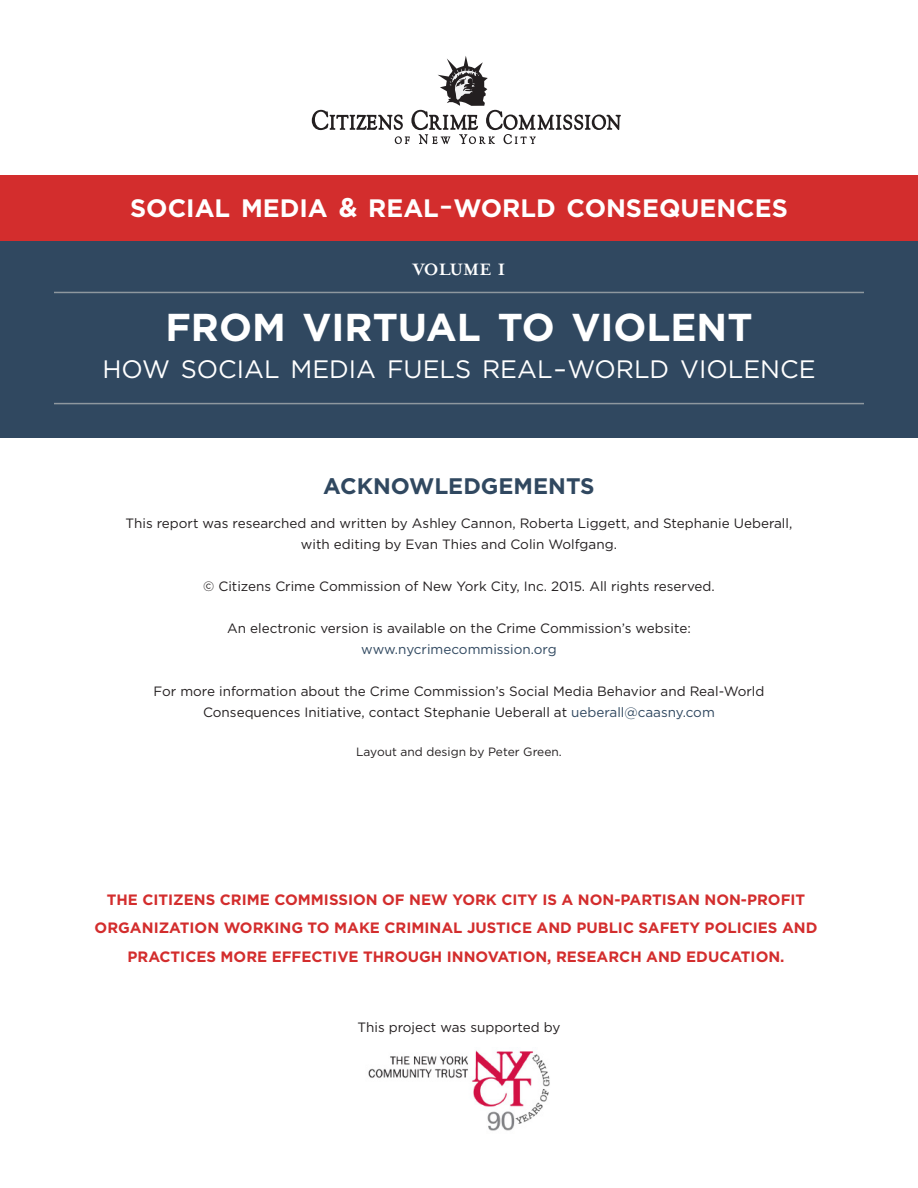
<style>
.page{position:relative;width:918px;height:1188px;background:#fff}
.page>*{position:absolute;margin:0;border:0;box-sizing:border-box;transform-origin:0 0}
.t1{font:700 38.85px "Gotham";color:#fff}
.t2{font:25.2px "Gotham";color:#fff}
.t3{font:700 25.2px "Gotham";color:#fff}
.t4{font:700 22.5px "Gotham";color:#304860}
.t5{font:700 18.9px "Mrs Eaves";color:#fff}
.t6{font:700 15px/28.5px "Gotham";color:#d32d2d;text-align:center}
.t7{font:13.5px/21px "Gotham";color:#231f20;text-align:center}
.t8{font:13.5px "Gotham";color:#304860}
.t9{font:12px "Gotham";color:#231f20}
.s1{font-size:27px}
.s2{font-weight:400;font-size:36px}
.s3{font-weight:300;font-size:36px}
.s4{color:#304860}
</style>
<div class="page">
<svg style="left:312px;top:56px;width:309px;height:88px"></svg>
<div style="left:0;top:195px;width:918px;height:242px;background:#304860"></div>
<div style="left:0;top:175px;width:918px;height:66px;background:#d32d2d"></div>
<img style="left:368px;top:1050px;width:182px;height:81px">
<hr style="left:54px;top:292px;width:810px;height:1px;background:#8e989f">
<hr style="left:54px;top:403px;width:810px;height:1px;background:#8e989f">
<h2 class="t3" style="left:130px;top:193px;width:659px">SOCIAL MEDIA <span class="s1">&amp;</span> REAL<span class="s2">-</span>WORLD CONSEQUENCES</h2>
<h3 class="t5" style="left:413px;top:259px;width:94px">VOLUME I</h3>
<h1 class="t1" style="left:165px;top:304px;width:589px">FROM VIRTUAL TO VIOLENT</h1>
<h2 class="t2" style="left:102px;top:355px;width:715px">HOW SOCIAL MEDIA FUELS REAL<span class="s3">-</span>WORLD VIOLENCE</h2>
<h3 class="t4" style="left:323px;top:473px;width:273px">ACKNOWLEDGEMENTS</h3>
<p class="t7" style="left:126px;top:513px;width:668px">This report was researched and written by Ashley Cannon, Roberta Liggett, and Stephanie Ueberall, with editing by Evan Thies and Colin Wolfgang.</p>
<p class="t7" style="left:203px;top:576px;width:513px">© Citizens Crime Commission of New York City, Inc. 2015. All rights reserved.</p>
<p class="t7" style="left:227px;top:618px;width:465px">An electronic version is available on the Crime Commission’s website:</p>
<p class="t8" style="left:361px;top:642px;width:197px">www.nycrimecommission.org</p>
<p class="t7" style="left:153px;top:681px;width:612px">For more information about the Crime Commission’s Social Media Behavior and Real-World<br>Consequences Initiative, contact Stephanie Ueberall at <span class="s4">ueberall@caasny.com</span></p>
<p class="t9" style="left:356px;top:745px;width:207px">Layout and design by Peter Green.</p>
<p class="t6" style="left:95px;top:885px;width:724px">THE CITIZENS CRIME COMMISSION OF NEW YORK CITY IS A NON-PARTISAN NON-PROFIT<br>ORGANIZATION WORKING TO MAKE CRIMINAL JUSTICE AND PUBLIC SAFETY POLICIES AND<br>PRACTICES MORE EFFECTIVE THROUGH INNOVATION, RESEARCH AND EDUCATION.</p>
<p class="t7" style="left:358px;top:1017px;width:204px">This project was supported by</p>
</div>
